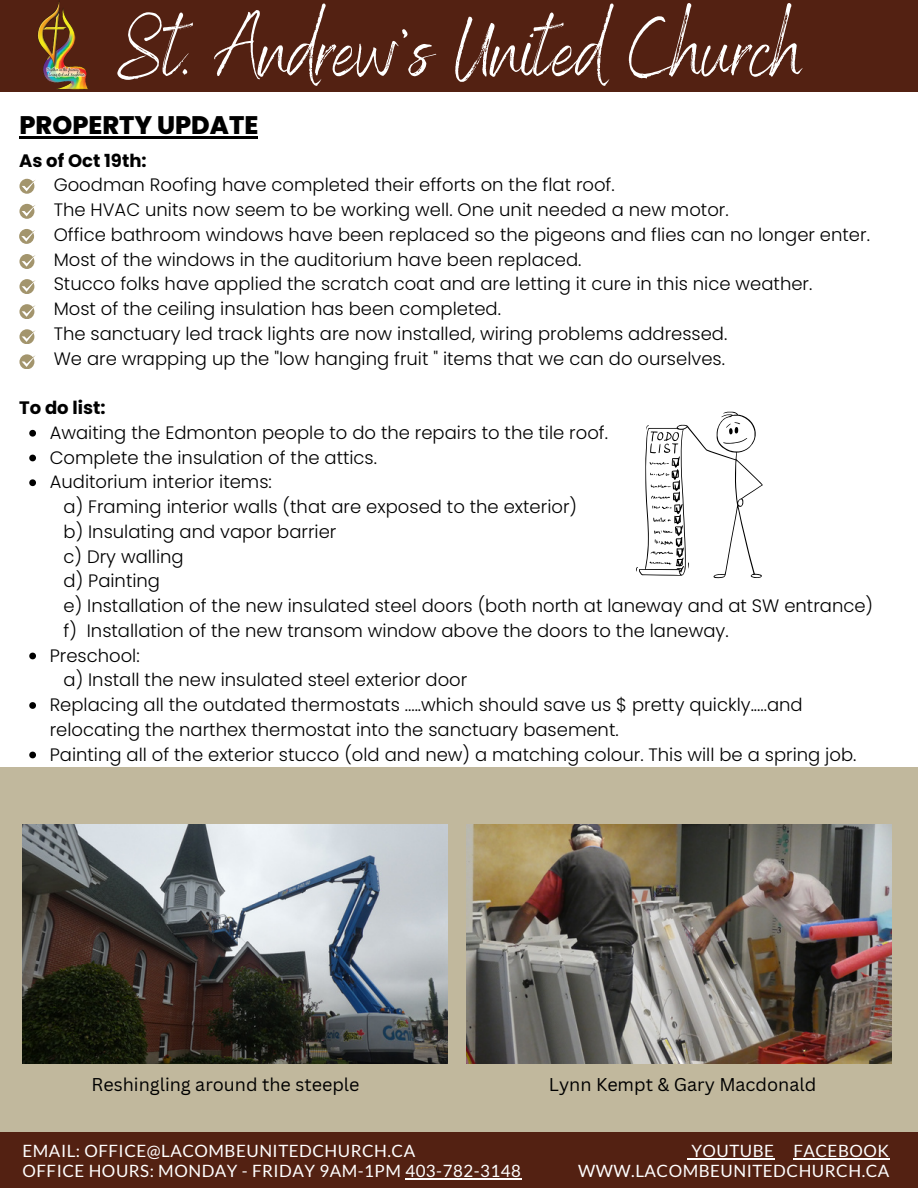
<style>
.page{position:relative;width:918px;height:1188px;background:#fff}
.page>*{position:absolute;margin:0;border:0;box-sizing:border-box;transform-origin:0 0}
.t1{font:82.5px "Benedict";color:#fff}
.t2{font:800 25.35px "Poppins";color:#000}
.t3{font:300 18px/24.8px "Poppins";color:#000}
.t4{font:18px "Canva Sans";color:#000}
.t5{font:700 18px "Poppins";color:#000}
.t6{font:16.95px "Lato";letter-spacing:.03em;color:#fff}
</style>
<div class="page">
<div style="left:0;top:767px;width:918px;height:421px;background:#c1b89d"></div>
<div style="left:0;top:1133px;width:918px;height:55px;background:#532112"></div>
<div style="left:0;top:0;width:918px;height:92px;background:#532112"></div>
<img style="left:37px;top:0;width:51px;height:90px">
<svg style="left:29px;top:430px;width:7px;height:7px"></svg>
<svg style="left:29px;top:455px;width:7px;height:6px"></svg>
<svg style="left:29px;top:479px;width:7px;height:7px"></svg>
<svg style="left:29px;top:653px;width:7px;height:6px"></svg>
<svg style="left:29px;top:702px;width:7px;height:7px"></svg>
<svg style="left:29px;top:752px;width:7px;height:6px"></svg>
<svg style="left:19px;top:179px;width:16px;height:14px"></svg>
<svg style="left:19px;top:204px;width:16px;height:14px"></svg>
<svg style="left:19px;top:229px;width:16px;height:15px"></svg>
<svg style="left:19px;top:254px;width:16px;height:15px"></svg>
<svg style="left:19px;top:279px;width:16px;height:15px"></svg>
<svg style="left:19px;top:304px;width:16px;height:15px"></svg>
<svg style="left:19px;top:329px;width:16px;height:15px"></svg>
<svg style="left:19px;top:354px;width:16px;height:15px"></svg>
<svg style="left:636px;top:412px;width:127px;height:166px"></svg>
<img style="left:466px;top:824px;width:425px;height:240px">
<img style="left:23px;top:824px;width:425px;height:240px">
<hr style="left:19px;top:137px;width:239px;height:2px;background:#000">
<hr style="left:691px;top:1158px;width:84px;height:1px;background:#fff">
<hr style="left:793px;top:1158px;width:97px;height:1px;background:#fff">
<hr style="left:405px;top:1179px;width:116px;height:1px;background:#fff">
<p class="t1" style="left:117px;top:-3px;width:687px">St. Andrew’s United Church</p>
<p class="t2" style="left:19px;top:108px;width:240px">PROPERTY UPDATE</p>
<p class="t5" style="left:19px;top:148px;width:129px">As of Oct 19th:</p>
<p class="t3" style="left:54px;top:173px;width:563px">Goodman Roofing have completed their efforts on the flat roof.</p>
<p class="t3" style="left:54px;top:197px;width:677px">The HVAC units now seem to be working well. One unit needed a new motor.</p>
<p class="t3" style="left:54px;top:222px;width:818px">Office bathroom windows have been replaced so the pigeons and flies can no longer enter.</p>
<p class="t3" style="left:54px;top:247px;width:529px">Most of the windows in the auditorium have been replaced.</p>
<p class="t3" style="left:54px;top:272px;width:760px">Stucco folks have applied the scratch coat and are letting it cure in this nice weather.</p>
<p class="t3" style="left:54px;top:296px;width:449px">Most of the ceiling insulation has been completed.</p>
<p class="t3" style="left:54px;top:321px;width:675px">The sanctuary led track lights are now installed, wiring problems addressed.</p>
<p class="t3" style="left:54px;top:346px;width:673px">We are wrapping up the "low hanging fruit " items that we can do ourselves.</p>
<p class="t5" style="left:19px;top:395px;width:88px">To do list:</p>
<p class="t3" style="left:50px;top:420px;width:560px">Awaiting the Edmonton people to do the repairs to the tile roof.</p>
<p class="t3" style="left:50px;top:445px;width:329px">Complete the insulation of the attics.</p>
<p class="t3" style="left:50px;top:470px;width:224px">Auditorium interior items:</p>
<p class="t3" style="left:64px;top:494px;width:515px">a) Framing interior walls (that are exposed to the exterior)</p>
<p class="t3" style="left:64px;top:519px;width:274px">b) Insulating and vapor barrier</p>
<p class="t3" style="left:64px;top:544px;width:122px">c) Dry walling</p>
<p class="t3" style="left:64px;top:569px;width:98px">d) Painting</p>
<p class="t3" style="left:64px;top:593px;width:811px">e) Installation of the new insulated steel doors (both north at laneway and at SW entrance)</p>
<p class="t3" style="left:64px;top:618px;width:667px">f) Installation of the new transom window above the doors to the laneway.</p>
<p class="t3" style="left:50px;top:643px;width:92px">Preschool:</p>
<p class="t3" style="left:64px;top:668px;width:405px">a) Install the new insulated steel exterior door</p>
<p class="t3" style="left:50px;top:692px;width:755px">Replacing all the outdated thermostats .....which should save us $ pretty quickly.....and relocating the narthex thermostat into the sanctuary basement.</p>
<p class="t3" style="left:50px;top:742px;width:808px">Painting all of the exterior stucco (old and new) a matching colour. This will be a spring job.</p>
<p class="t4" style="left:92px;top:1072px;width:270px">Reshingling around the steeple</p>
<p class="t4" style="left:549px;top:1072px;width:269px">Lynn Kempt &amp; Gary Macdonald</p>
<p class="t6" style="left:23px;top:1140px;width:394px">EMAIL: OFFICE@LACOMBEUNITEDCHURCH.CA</p>
<p class="t6" style="left:691px;top:1140px;width:199px">YOUTUBE FACEBOOK</p>
<p class="t6" style="left:23px;top:1161px;width:500px">OFFICE HOURS: MONDAY - FRIDAY 9AM-1PM 403-782-3148</p>
<p class="t6" style="left:578px;top:1161px;width:313px">WWW.LACOMBEUNITEDCHURCH.CA</p>
</div>
